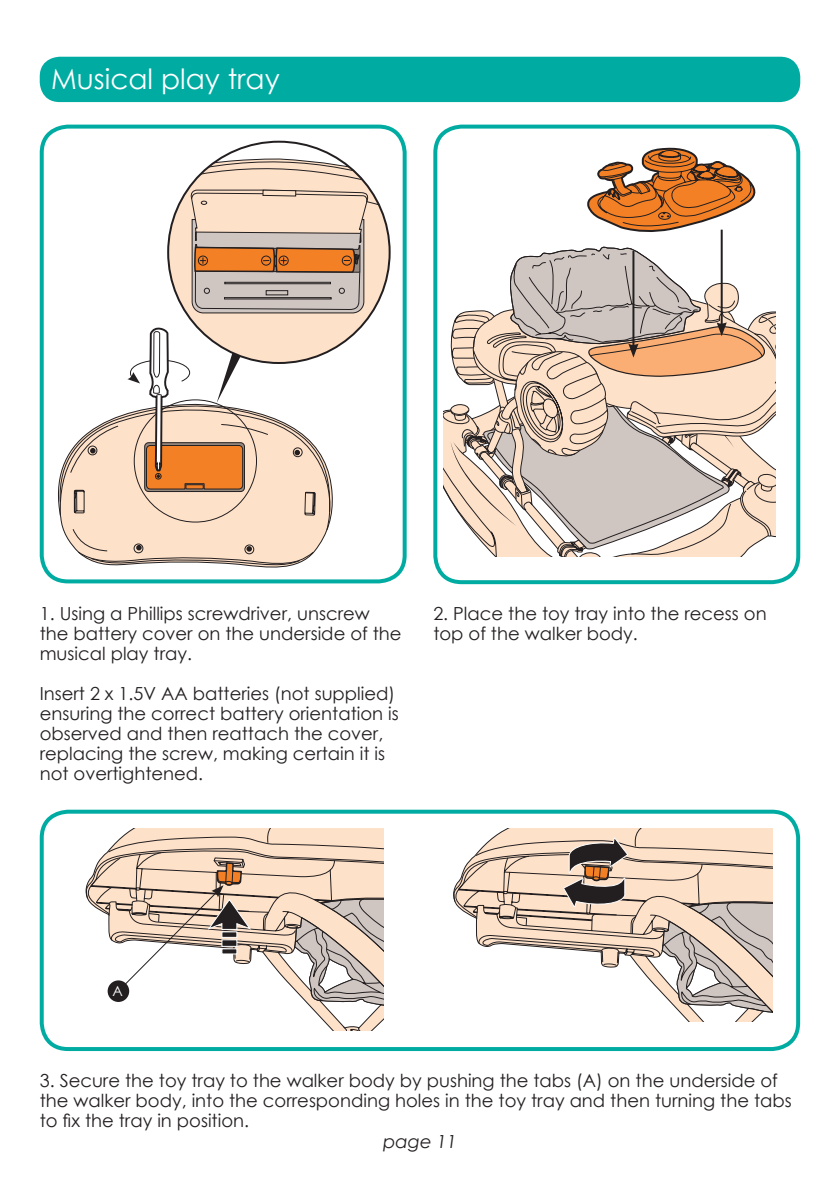
<style>
.page{position:relative;width:840px;height:1191px;background:#fff}
.page>*{position:absolute;margin:0;border:0;box-sizing:border-box;transform-origin:0 0}
.Headings_14pt{font:28px "Century Gothic";color:#fff}
.Body_text_9pt{font:18px/20px "Century Gothic";color:#231f20}
.t1{font:italic 18px "Century Gothic";color:#231f20}
.Body_text_CG_9pt{font:14px "Century Gothic";color:#fff}
</style>
<div class="page">
<div style="left:40px;top:809px;width:759px;height:242px;border:4px solid #00aca2;border-radius:26px"></div>
<svg style="left:453px;top:828px;width:318px;height:193px"></svg>
<svg style="left:86px;top:828px;width:297px;height:202px"></svg>
<div style="left:433px;top:125px;width:366px;height:459px;border:4px solid #00aca2;border-radius:26px"></div>
<div style="left:40px;top:57px;width:759px;height:45px;background:#00aca2;border-radius:20px"></div>
<hr style="left:720px;top:230px;width:2px;height:95px;background:#231f20">
<svg style="left:443px;top:245px;width:332px;height:312px"></svg>
<svg style="left:587px;top:147px;width:169px;height:85px"></svg>
<div style="left:40px;top:125px;width:366px;height:458px;border:4px solid #00aca2;border-radius:26px"></div>
<svg style="left:187px;top:154px;width:184px;height:35px"></svg>
<svg style="left:58px;top:189px;width:331px;height:378px"></svg>
<p class="Headings_14pt" style="left:51px;top:59px;width:230px">Musical play tray</p>
<p class="Body_text_9pt" style="left:40px;top:603px;width:363px">1. Using a Phillips screwdriver, unscrew the battery cover on the underside of the musical play tray.</p>
<p class="Body_text_9pt" style="left:40px;top:683px;width:360px">Insert 2 x 1.5V AA batteries (not supplied) ensuring the correct battery orientation is observed and then reattach the cover,</p>
<p class="Body_text_9pt" style="left:40px;top:743px;width:346px">replacing the screw, making certain it is not overtightened.</p>
<p class="Body_text_9pt" style="left:433px;top:603px;width:334px">2. Place the toy tray into the recess on top of the walker body.</p>
<p class="Body_text_CG_9pt" style="left:112px;top:981px;width:12px">A</p>
<p class="Body_text_9pt" style="left:40px;top:1070px;width:753px">3. Secure the toy tray to the walker body by pushing the tabs (A) on the underside of the walker body, into the corresponding holes in the toy tray and then turning the tabs to fix the tray in position.</p>
<p class="t1" style="left:383px;top:1128px;width:75px">page 11</p>
</div>
